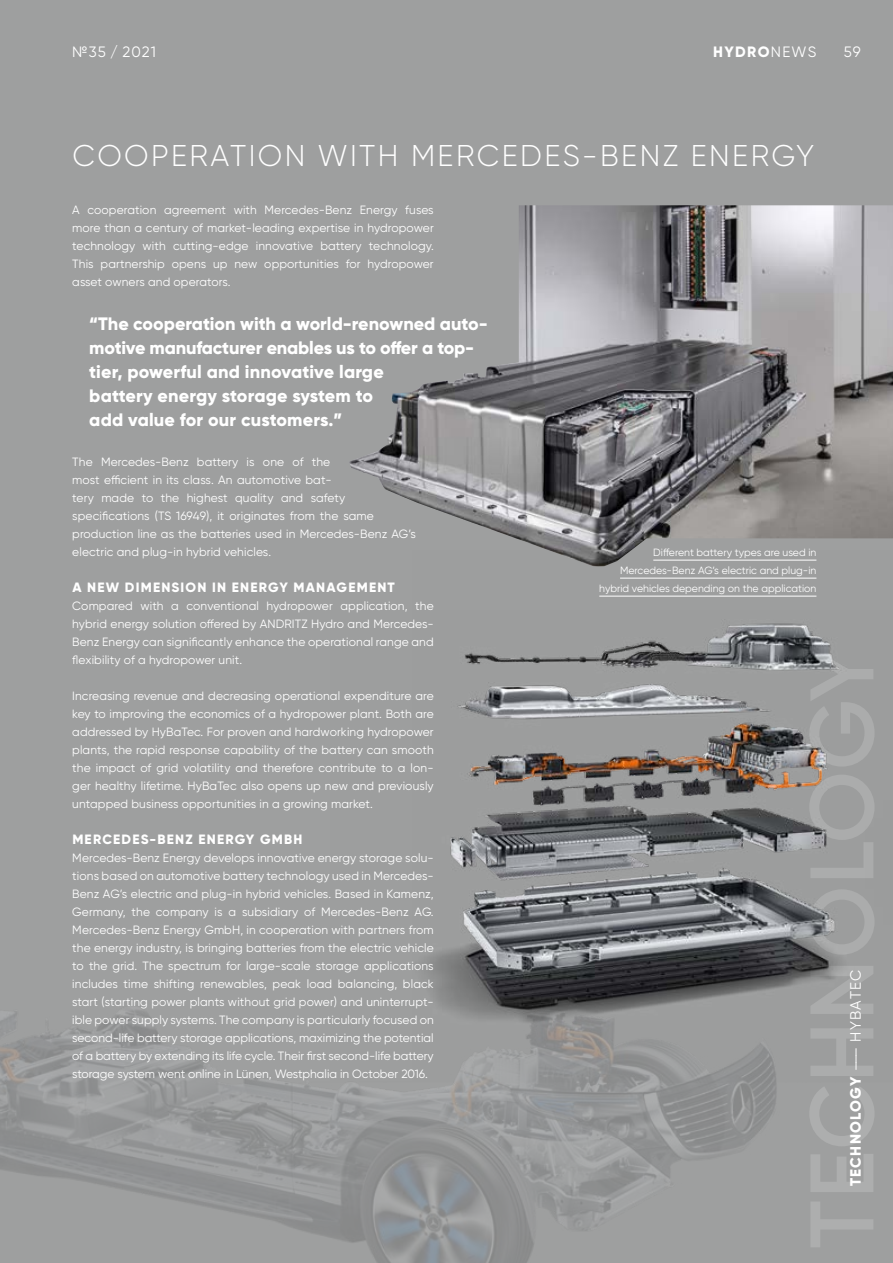
<style>
.page{position:relative;width:893px;height:1263px;background:#9e9f9f}
.page>*{position:absolute;margin:0;border:0;box-sizing:border-box;transform-origin:0 0}
.t1{font:300 30px "Gilroy";letter-spacing:.08em;color:#fff}
.t2{font:800 18px/24px "Gilroy";color:#fff}
.t3{font:800 15px "Gilroy";letter-spacing:.09em;color:#fff}
.t4{font:15px "Gilroy";color:#fff}
.t5{font:800 13.5px "Gilroy";letter-spacing:.09em;color:#fff}
.t6{font:12px/18px "Gilroy";letter-spacing:.01em;color:#fff;text-align:justify}
.t7{font:10.5px/18px "Gilroy";color:#fff;text-align:right}
.s1{font-weight:400}
</style>
<div class="page">
<img style="left:0;top:1011px;width:777px;height:252px">
<img style="left:253px;top:566px;width:588px;height:516px">
<img style="left:349px;top:205px;width:544px;height:361px">
<hr style="left:653px;top:560px;width:163px;height:1px;background:#fff">
<hr style="left:620px;top:578px;width:196px;height:1px;background:#fff">
<hr style="left:599px;top:596px;width:217px;height:1px;background:#fff">
<p class="t4" style="left:72px;top:42px;width:85px">№35 / 2021</p>
<p class="t3" style="left:713px;top:42px;width:105px">HYDRO<span class="s1">NEWS</span></p>
<p class="t4" style="left:844px;top:42px;width:18px">59</p>
<h1 class="t1" style="left:72px;top:137px;width:743px">COOPERATION WITH MERCEDES-BENZ ENERGY</h1>
<p class="t6" style="left:72px;top:201px;width:363px">A cooperation agreement with Mercedes-Benz Energy fuses more than a century of market-leading expertise in hydropower technology with cutting-edge innovative battery technology.<br>This partnership opens up new opportunities for hydropower asset owners and operators.</p>
<h2 class="t2" style="left:89px;top:312px;width:400px">“The cooperation with a world-renowned auto&shy;motive manufacturer enables us to offer a top&shy;tier, powerful and innovative large<br>battery energy storage system to<br>add value for our customers.”</h2>
<p class="t6" style="left:72px;top:453px;width:345px;text-align:left">The Mercedes-Benz battery is one of the<br>most efficient in its class. An automotive bat-<br>tery made to the highest quality and safety specifications (TS 16949), it originates from the same production line as the batteries used in Mercedes-Benz AG’s electric and plug-in hybrid vehicles.</p>
<p class="t5" style="left:72px;top:579px;width:324px">A NEW DIMENSION IN ENERGY MANAGEMENT</p>
<p class="t6" style="left:72px;top:597px;width:363px">Compared with a conventional hydropower application, the hybrid energy solution offered by ANDRITZ Hydro and Mercedes-Benz Energy can significantly enhance the operational range and flexibility of a hydropower unit.</p>
<p class="t6" style="left:72px;top:687px;width:363px">Increasing revenue and decreasing operational expenditure are key to improving the economics of a hydropower plant. Both are addressed by HyBaTec. For proven and hardworking hydropower plants, the rapid response capability of the battery can smooth the impact of grid volatility and therefore contribute to a lon&shy;ger healthy lifetime. HyBaTec also opens up new and previously untapped business opportunities in a growing market.</p>
<p class="t5" style="left:72px;top:831px;width:232px">MERCEDES-BENZ ENERGY GMBH</p>
<p class="t6" style="left:72px;top:849px;width:363px">Mercedes-Benz Energy develops innovative energy storage solu&shy;tions based on automotive battery technology used in Mercedes-Benz AG’s electric and plug-in hybrid vehicles. Based in Kamenz, Germany, the company is a subsidiary of Mercedes-Benz AG.<br>Mercedes-Benz Energy GmbH, in cooperation with partners from the energy industry, is bringing batteries from the electric vehicle to the grid. The spectrum for large-scale storage applications includes time shifting renewables, peak load balancing, black start (starting power plants without grid power) and uninterrupt&shy;ible power supply systems. The company is particularly focused on second-life battery storage applications, maximizing the potential of a battery by extending its life cycle. Their first second-life battery storage system went online in Lünen, Westphalia in October 2016.</p>
<p class="t7" style="left:599px;top:544px;width:219px">Different battery types are used in<br>Mercedes-Benz AG’s electric and plug-in hybrid vehicles depending on the application</p>
<p class="t3" style="left:846px;top:1186px;width:218px;rotate:-90deg">TECHNOLOGY <span class="s1">––– HYBATEC</span></p>
</div>
